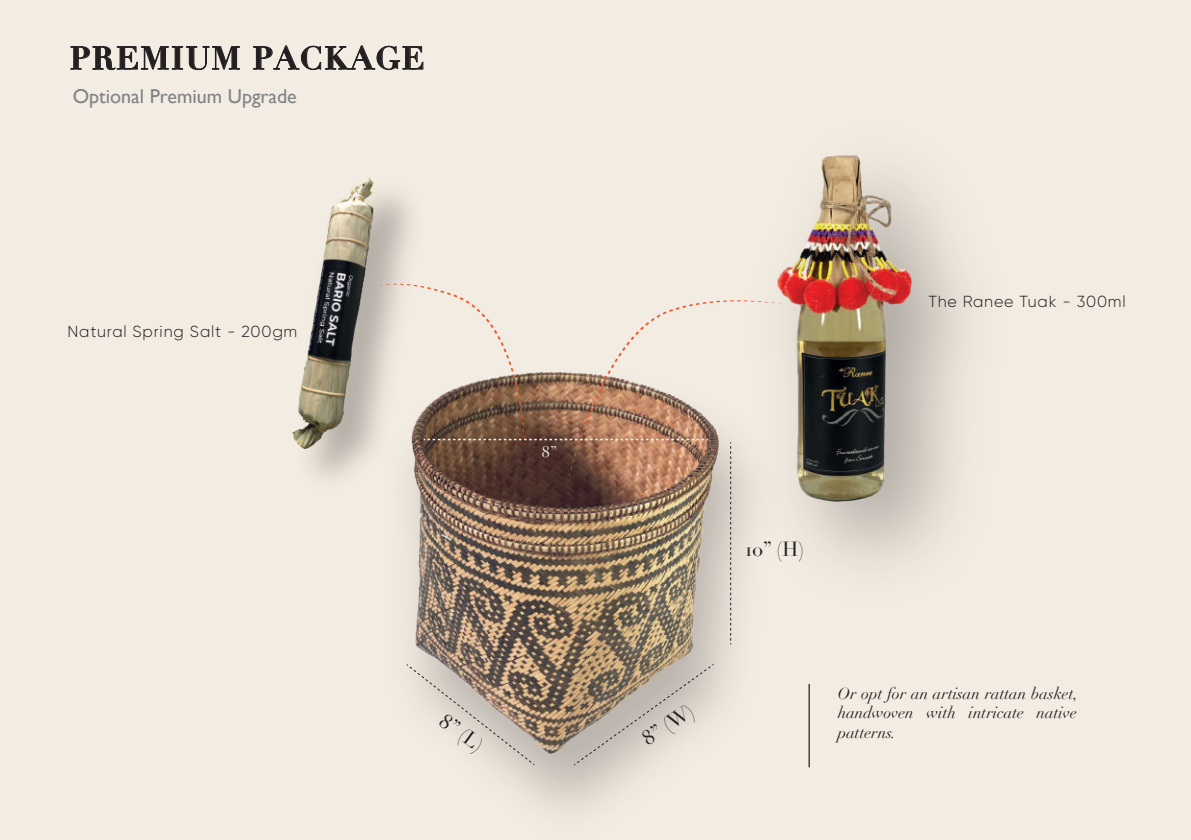
<style>
.page{position:relative;width:1191px;height:840px;background:#fff}
.page>*{position:absolute;margin:0;border:0;box-sizing:border-box;transform-origin:0 0}
.t1{font:700 31.4px "Didot";letter-spacing:.05em;color:#231f20}
.t2{font:20px "Gill Sans";color:#808285}
.t3{font:20px "Didot";color:#231f20}
.t4{font:italic 16px/19.2px "Didot";color:#231f20;text-align:justify}
.t5{font:300 16px "Gilroy";letter-spacing:.05em;color:#231f20}
</style>
<div class="page">
<div style="left:0;top:0;width:1191px;height:839px;background:#f3ece2"></div>
<hr style="left:808px;top:683px;width:2px;height:83px;background:#3e3e3f">
<svg style="left:70px;top:46px;width:170px;height:24px"></svg>
<svg style="left:253px;top:45px;width:170px;height:25px"></svg>
<img style="left:412px;top:644px;width:306px;height:110px">
<svg style="left:406px;top:663px;width:129px;height:102px"></svg>
<svg style="left:573px;top:663px;width:141px;height:102px"></svg>
<img style="left:777px;top:155px;width:134px;height:346px">
<img style="left:292px;top:178px;width:85px;height:271px">
<img style="left:376px;top:283px;width:411px;height:361px">
<h1 class="t1" style="left:70px;top:38px;width:356px">PREMIUM PACKAGE</h1>
<p class="t2" style="left:73px;top:84px;width:226px">Optional Premium Upgrade</p>
<p class="t5" style="left:67px;top:321px;width:231px">Natural Spring Salt - 200gm</p>
<p class="t5" style="left:928px;top:291px;width:199px">The Ranee Tuak - 300ml</p>
<p class="t3" style="left:745px;top:537px;width:60px">10” (H)</p>
<p class="t3" style="left:449px;top:707px;width:51px;rotate:36deg">8” (L)</p>
<p class="t3" style="left:637px;top:729px;width:59px;rotate:-32deg">8” (W)</p>
<p class="t4" style="left:837px;top:683px;width:242px">Or opt for an artisan rattan basket, handwoven with intricate native patterns.</p>
</div>
